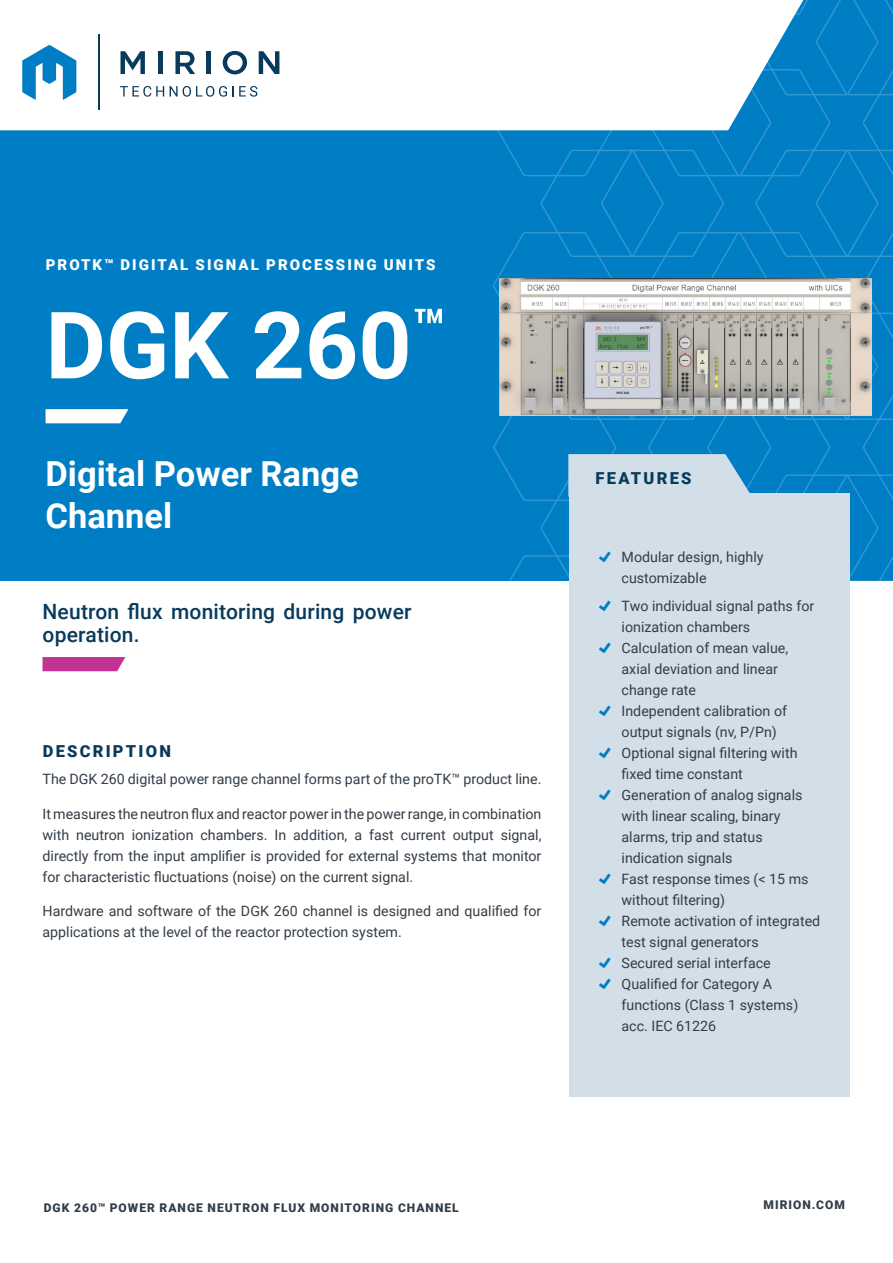
<style>
.page{position:relative;width:893px;height:1263px;background:#fff}
.page>*{position:absolute;margin:0;border:0;box-sizing:border-box;transform-origin:0 0}
.Cover_Title{font:700 93px "Roboto";color:#fff}
.H2_Subhead{font:700 34.5px/42px "Roboto";color:#fff}
.Callout_2{font:500 21px/22.5px "Roboto";letter-spacing:.01em;color:#083a5c}
.H3_Subhead{font:900 16.5px "Roboto";letter-spacing:.135em;color:#083a5c}
.H3_Subhead-2{font:900 15px "Roboto";letter-spacing:.135em;color:#fff}
.Body{font:14.25px/21px "Roboto";color:#323d47}
.t1{font:900 12px "Roboto";letter-spacing:.085em;color:#323d47}
</style>
<div class="page">
<div style="left:0;top:0;width:893px;height:581px;background:#007ec5"></div>
<div style="left:0;top:0;width:492px;height:130px;background:#fff"></div>
<svg style="left:22px;top:45px;width:54px;height:55px"></svg>
<svg style="left:121px;top:51px;width:24px;height:23px"></svg>
<hr style="left:158px;top:51px;width:4px;height:23px;background:#083a5c">
<svg style="left:175px;top:51px;width:20px;height:23px"></svg>
<div style="left:206px;top:51px;width:5px;height:23px;background:#083a5c"></div>
<svg style="left:223px;top:51px;width:24px;height:23px"></svg>
<svg style="left:259px;top:51px;width:20px;height:23px"></svg>
<hr style="left:98px;top:34px;width:1px;height:76px;background:#083a5c">
<svg style="left:120px;top:86px;width:44px;height:11px"></svg>
<svg style="left:170px;top:86px;width:87px;height:11px"></svg>
<svg style="left:46px;top:409px;width:82px;height:14px"></svg>
<div style="left:569px;top:493px;width:280px;height:603px;background:#d2dfe8"></div>
<svg style="left:43px;top:657px;width:82px;height:14px"></svg>
<svg style="left:492px;top:0;width:401px;height:581px"></svg>
<p class="H3_Subhead-2" style="left:46px;top:254px;width:391px">PROTK™ DIGITAL SIGNAL PROCESSING UNITS</p>
<p class="Cover_Title" style="left:46px;top:280px;width:402px">DGK 260<sup>™</sup></p>
<p class="H2_Subhead" style="left:46px;top:451px;width:315px">Digital Power Range<br>Channel</p>
<p class="Callout_2" style="left:43px;top:600px;width:371px">Neutron flux monitoring during power operation.</p>
<p class="H3_Subhead" style="left:43px;top:739px;width:130px">DESCRIPTION</p>
<p class="Body" style="left:43px;top:768px;width:500px">The DGK 260 digital power range channel forms part of the proTK™ product line.</p>
<p class="Body" style="left:43px;top:803px;width:500px;text-align:justify">It measures the neutron flux and reactor power in the power range, in combination with neutron ionization chambers. In addition, a fast current output signal, directly from the input amplifier is provided for external systems that monitor for characteristic fluctuations (noise) on the current signal.</p>
<p class="Body" style="left:43px;top:900px;width:500px">Hardware and software of the DGK 260 channel is designed and qualified for applications at the level of the reactor protection system.</p>
<p class="H3_Subhead" style="left:596px;top:467px;width:97px">FEATURES</p>
<p class="Body" style="left:622px;top:546px;width:143px">Modular design, highly customizable</p>
<p class="Body" style="left:622px;top:595px;width:194px">Two individual signal paths for ionization chambers</p>
<p class="Body" style="left:622px;top:637px;width:168px">Calculation of mean value, axial deviation and linear change rate</p>
<p class="Body" style="left:622px;top:700px;width:167px">Independent calibration of output signals (nv, P/Pn)</p>
<p class="Body" style="left:622px;top:742px;width:178px">Optional signal filtering with fixed time constant</p>
<p class="Body" style="left:622px;top:784px;width:182px">Generation of analog signals with linear scaling, binary alarms, trip and status indication signals</p>
<p class="Body" style="left:622px;top:868px;width:189px">Fast response times (&lt; 15 ms without filtering)</p>
<p class="Body" style="left:622px;top:910px;width:200px">Remote activation of integrated test signal generators</p>
<p class="Body" style="left:622px;top:952px;width:151px">Secured serial interface</p>
<p class="Body" style="left:622px;top:973px;width:178px">Qualified for Category A functions (Class 1 systems) acc. IEC 61226</p>
<p class="t1" style="left:44px;top:1199px;width:416px">DGK 260™ POWER RANGE NEUTRON FLUX MONITORING CHANNEL</p>
<p class="t1" style="left:763px;top:1196px;width:83px">MIRION.COM</p>
</div>
